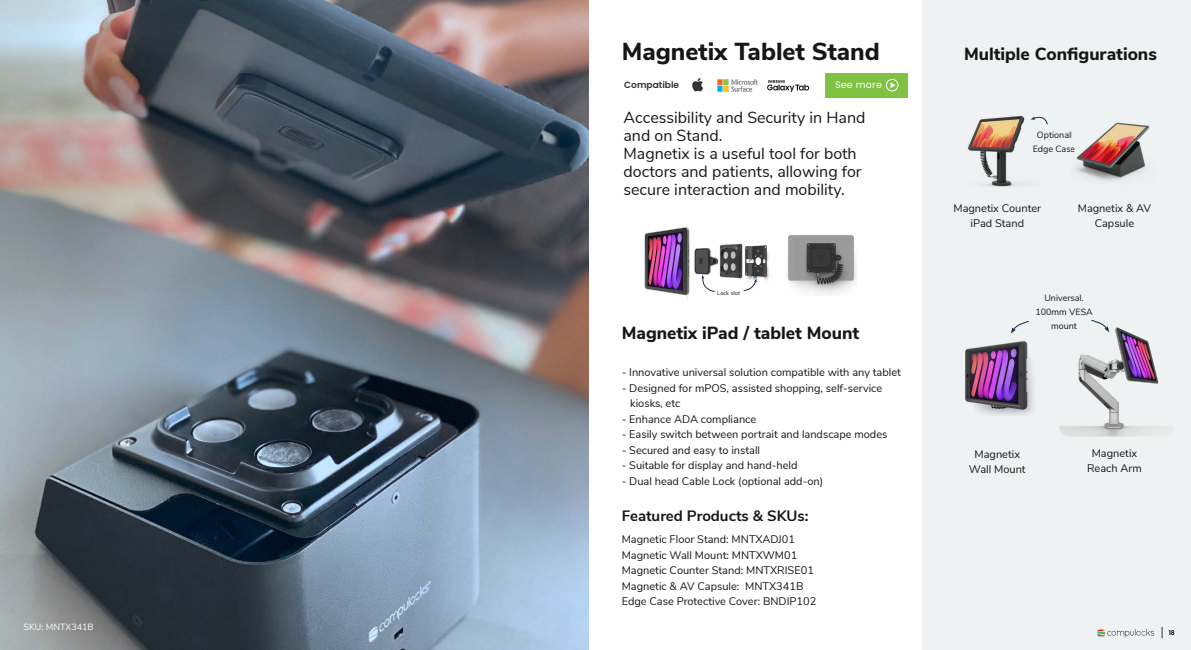
<style>
.page{position:relative;width:1191px;height:650px;background:#fff}
.page>*{position:absolute;margin:0;border:0;box-sizing:border-box;transform-origin:0 0}
.t1{font:800 24.5px "Nunito Sans";color:#161616}
.t2{font:800 17.5px "Nunito Sans";color:#161616}
.t3{font:16px/18px "Nunito Sans";color:#161616}
.t4{font:700 15px "Nunito Sans";color:#161616}
.t5{font:11px/15.5px "Nunito Sans";color:#161616;text-align:center}
.t6{font:9.5px "Poppins";letter-spacing:.025em;color:#fff}
.t7{font:600 9.1px "Poppins";color:#333}
.t8{font:9px/14px "Nunito Sans";color:#161616;text-align:center}
.t9{font:9px "Nunito Sans";color:#fff}
.t10{font:600 6.6px "Poppins";color:#000;scale:.91 1}
.t11{font:5.75px "Nunito Sans";color:#161616}
</style>
<div class="page">
<img style="left:718px;top:80px;width:40px;height:11px">
<svg style="left:692px;top:78px;width:11px;height:13px"></svg>
<img style="left:768px;top:81px;width:42px;height:11px">
<img style="left:0;top:0;width:588px;height:650px">
<div style="left:922px;top:0;width:269px;height:650px;background:#eff2f3"></div>
<img style="left:1059px;top:327px;width:115px;height:110px">
<img style="left:965px;top:341px;width:69px;height:74px">
<img style="left:644px;top:227px;width:125px;height:71px">
<svg style="left:700px;top:275px;width:15px;height:21px"></svg>
<svg style="left:743px;top:278px;width:15px;height:13px"></svg>
<img style="left:968px;top:115px;width:57px;height:71px">
<svg style="left:1030px;top:116px;width:18px;height:9px"></svg>
<img style="left:1075px;top:122px;width:75px;height:59px">
<svg style="left:1011px;top:321px;width:18px;height:13px"></svg>
<svg style="left:1089px;top:319px;width:22px;height:16px"></svg>
<img style="left:787px;top:235px;width:69px;height:59px">
<svg style="left:1097px;top:629px;width:57px;height:9px"></svg>
<div style="left:825px;top:73px;width:82px;height:24px;background:#80c143"></div>
<div style="left:886px;top:79px;width:12px;height:12px;border:1px solid #fff;border-radius:50%"></div>
<svg style="left:890px;top:82px;width:5px;height:6px"></svg>
<p class="t9" style="left:23px;top:620px;width:72px">SKU: MNTX341B</p>
<h1 class="t1" style="left:621px;top:33px;width:260px">Magnetix Tablet Stand</h1>
<h2 class="t2" style="left:964px;top:41px;width:194px">Multiple Configurations</h2>
<p class="t7" style="left:624px;top:80px;width:56px">Compatible</p>
<p class="t6" style="left:835px;top:80px;width:48px">See more</p>
<h3 class="t3" style="left:623px;top:107px;width:243px">Accessibility and Security in Hand and on Stand.<br>Magnetix is a useful tool for both doctors and patients, allowing for secure interaction and mobility.</h3>
<p class="t8" style="left:1032px;top:128px;width:44px">Optional<br>Edge Case</p>
<p class="t5" style="left:953px;top:200px;width:89px">Magnetix Counter iPad Stand</p>
<p class="t5" style="left:1077px;top:200px;width:75px">Magnetix &amp; AV<br>Capsule</p>
<p class="t11" style="left:717px;top:289px;width:24px">Lock slot</p>
<h2 class="t2" style="left:621px;top:320px;width:239px">Magnetix iPad / tablet Mount</h2>
<p class="t5" style="left:621px;top:364px;width:281px">- Innovative universal solution compatible with any tablet</p>
<p class="t5" style="left:630px;top:380px;width:254px;text-align:left;text-indent:-9px">- Designed for mPOS, assisted shopping, self-service kiosks, etc</p>
<p class="t5" style="left:621px;top:411px;width:136px">- Enhance ADA compliance</p>
<p class="t5" style="left:621px;top:426px;width:267px">- Easily switch between portrait and landscape modes</p>
<p class="t5" style="left:621px;top:442px;width:140px">- Secured and easy to install</p>
<p class="t5" style="left:621px;top:457px;width:177px">- Suitable for display and hand-held</p>
<p class="t5" style="left:621px;top:473px;width:203px">- Dual head Cable Lock (optional add-on)</p>
<h3 class="t4" style="left:621px;top:505px;width:188px">Featured Products &amp; SKUs:</h3>
<p class="t5" style="left:621px;top:531px;width:196px;text-align:left">Magnetic Floor Stand: MNTXADJ01<br>Magnetic Wall Mount: MNTXWM01<br>Magnetic Counter Stand: MNTXRISE01<br>Magnetic &amp; AV Capsule: MNTX341B Edge Case Protective Cover: BNDIP102</p>
<p class="t8" style="left:1035px;top:290px;width:59px">Universal.<br>100mm VESA mount</p>
<p class="t5" style="left:969px;top:446px;width:58px">Magnetix<br>Wall Mount</p>
<p class="t5" style="left:1087px;top:445px;width:56px">Magnetix<br>Reach Arm</p>
<p class="t10" style="left:1168px;top:628px;width:8px">18</p>
</div>
